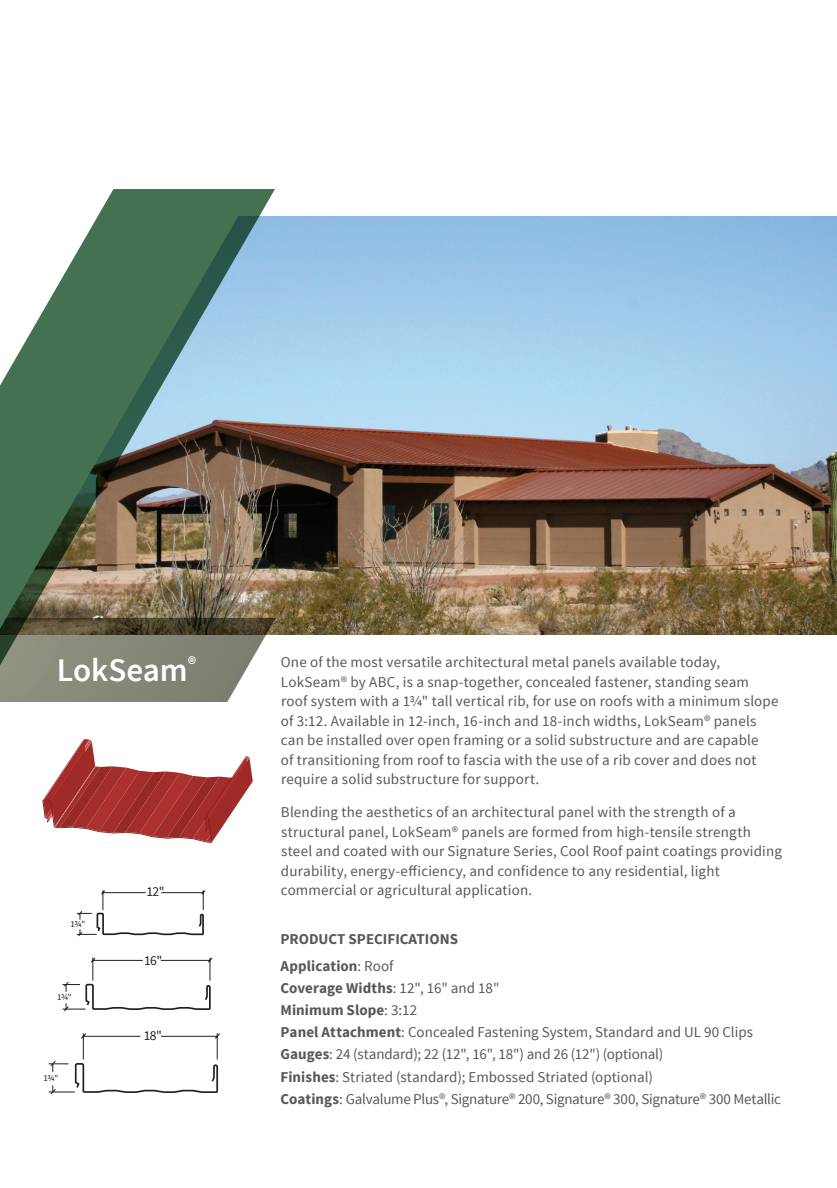
<style>
.page{position:relative;width:837px;height:1188px;background:#fff}
.page>*{position:absolute;margin:0;border:0;box-sizing:border-box;transform-origin:0 0}
.t1{font:600 33px "Source Sans Pro";color:#fff}
.t2{font:15px/19.5px "Source Sans Pro";letter-spacing:.01em;color:#57585a}
.t3{font:700 15px "Source Sans Pro";letter-spacing:.005em;color:#57585a}
.t4{font:15px "Source Sans Pro";letter-spacing:-.02em;color:#57585a}
.t5{font:15px "Source Sans Pro";letter-spacing:-.01em;color:#57585a}
.t6{font:13.5px "Source Sans Pro";color:#231f20}
.t7{font:9px "Source Sans Pro";color:#231f20}
.s1{font-weight:400}
.s2{font-weight:700}
</style>
<div class="page">
<img style="left:275px;top:216px;width:562px;height:418px">
<svg style="left:62px;top:957px;width:151px;height:55px"></svg>
<svg style="left:49px;top:1033px;width:171px;height:62px"></svg>
<svg style="left:77px;top:890px;width:129px;height:47px"></svg>
<svg style="left:42px;top:780px;width:211px;height:63px"></svg>
<svg style="left:0;top:189px;width:275px;height:591px"></svg>
<p class="t1" style="left:57px;top:649px;width:141px">LokSeam<sup>®</sup></p>
<p class="t7" style="left:70px;top:919px;width:16px">1¾"</p>
<p class="t7" style="left:57px;top:992px;width:16px">1¾"</p>
<p class="t7" style="left:43px;top:1073px;width:16px">1¾"</p>
<p class="t6" style="left:146px;top:883px;width:20px">12"</p>
<p class="t6" style="left:144px;top:952px;width:20px">16"</p>
<p class="t6" style="left:144px;top:1028px;width:20px">18"</p>
<p class="t2" style="left:281px;top:653px;width:499px">One of the most versatile architectural metal panels available today, LokSeam® by ABC, is a snap-together, concealed fastener, standing seam roof system with a 13/4" tall vertical rib, for use on roofs with a minimum slope of 3:12. Available in 12-inch, 16-inch and 18-inch widths, LokSeam® panels can be installed over open framing or a solid substructure and are capable<br>of transitioning from roof to fascia with the use of a rib cover and does not require a solid substructure for support.</p>
<p class="t2" style="left:281px;top:803px;width:503px">Blending the aesthetics of an architectural panel with the strength of a structural panel, LokSeam® panels are formed from high-tensile strength steel and coated with our Signature Series, Cool Roof paint coatings providing durability, energy-efficiency, and confidence to any residential, light commercial or agricultural application.</p>
<p class="t3" style="left:280px;top:930px;width:179px">PRODUCT SPECIFICATIONS</p>
<p class="t3" style="left:280px;top:956px;width:115px">Application<span class="s1">: Roof</span></p>
<p class="t3" style="left:280px;top:978px;width:221px">Coverage Widths<span class="s1">: 12", 16" and 18"</span></p>
<p class="t3" style="left:280px;top:1000px;width:138px">Minimum Slope<span class="s1">: 3:12</span></p>
<p class="t2" style="left:280px;top:1023px;width:474px"><span class="s2">Panel Attachment</span>: Concealed Fastening System, Standard and UL 90 Clips</p>
<p class="t5" style="left:280px;top:1045px;width:384px"><span class="s2">Gauges</span>: 24 (standard); 22 (12", 16", 18") and 26 (12") (optional)</p>
<p class="t2" style="left:280px;top:1067px;width:374px"><span class="s2">Finishes</span>: Striated (standard); Embossed Striated (optional)</p>
<p class="t4" style="left:280px;top:1090px;width:502px"><span class="s2">Coatings</span>: Galvalume Plus®, Signature® 200, Signature® 300, Signature® 300 Metallic</p>
</div>
